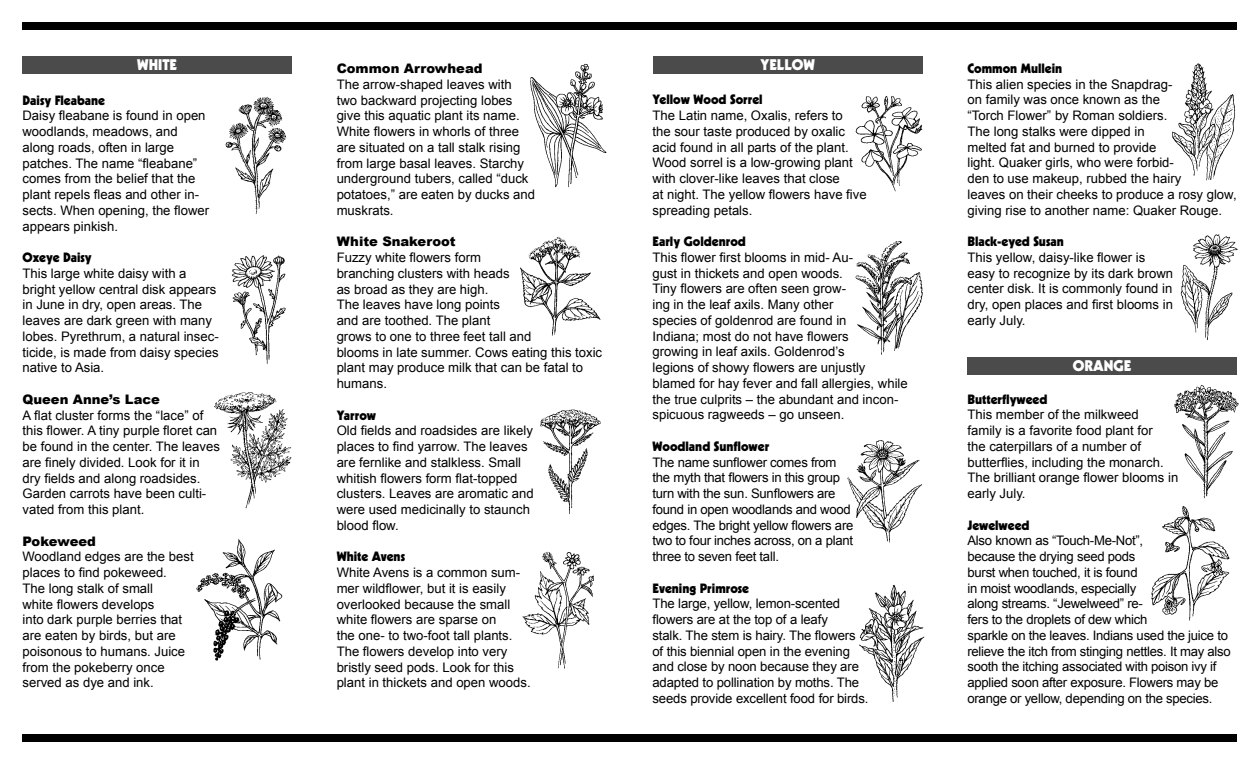
<style>
.page{position:relative;width:1260px;height:765px;background:#fff}
.page>*{position:absolute;margin:0;border:0;box-sizing:border-box;transform-origin:0 0}
.t1{font:900 15px "Kabel LT Std";color:#fff}
.t2{font:13.12px/15.8px "Arial";color:#000}
.t3{font:13.12px/15.8px "Arial";letter-spacing:-.02em;color:#000}
.t4{font:900 13.12px "Kabel LT Std";color:#000}
.t5{font:900 13.12px "Arial";color:#000}
</style>
<div class="page">
<div style="left:22px;top:735px;width:1216px;height:7px;background:#000"></div>
<img style="left:225px;top:97px;width:62px;height:117px">
<img style="left:231px;top:255px;width:55px;height:109px">
<img style="left:196px;top:539px;width:87px;height:122px">
<img style="left:530px;top:63px;width:77px;height:125px">
<img style="left:540px;top:409px;width:61px;height:106px">
<img style="left:522px;top:551px;width:72px;height:118px">
<img style="left:855px;top:241px;width:68px;height:114px">
<img style="left:847px;top:440px;width:75px;height:103px">
<img style="left:859px;top:585px;width:66px;height:117px">
<img style="left:1180px;top:234px;width:58px;height:106px">
<img style="left:1174px;top:385px;width:65px;height:114px">
<img style="left:855px;top:95px;width:68px;height:97px">
<img style="left:1172px;top:63px;width:64px;height:118px">
<img style="left:1151px;top:506px;width:79px;height:115px">
<img style="left:520px;top:236px;width:81px;height:100px">
<img style="left:214px;top:392px;width:78px;height:117px">
<div style="left:22px;top:22px;width:1216px;height:8px;background:#000"></div>
<div style="left:22px;top:56px;width:270px;height:17px;background:#4b4b4b"></div>
<div style="left:653px;top:56px;width:269px;height:17px;background:#4b4b4b"></div>
<div style="left:968px;top:357px;width:270px;height:18px;background:#4b4b4b"></div>
<p class="t1" style="left:137px;top:55px;width:41px">WHITE</p>
<p class="t1" style="left:761px;top:55px;width:56px">YELLOW</p>
<p class="t5" style="left:337px;top:59px;width:147px">Common Arrowhead</p>
<p class="t2" style="left:337px;top:76px;width:200px">The arrow-shaped leaves with two backward projecting lobes give this aquatic plant its name.<br>White flowers in whorls of three are situated on a tall stalk rising from large basal leaves. Starchy underground tubers, called “duck potatoes,” are eaten by ducks and muskrats.</p>
<p class="t5" style="left:337px;top:232px;width:121px">White Snakeroot</p>
<p class="t2" style="left:337px;top:250px;width:267px">Fuzzy white flowers form<br>branching clusters with heads<br>as broad as they are high.<br>The leaves have long points<br>and are toothed. The plant<br>grows to one to three feet tall and<br>blooms in late summer. Cows eating this toxic plant may produce milk that can be fatal to humans.</p>
<p class="t4" style="left:337px;top:407px;width:41px">Yarrow</p>
<p class="t2" style="left:337px;top:423px;width:198px">Old fields and roadsides are likely places to find yarrow. The leaves are fernlike and stalkless. Small whitish flowers form flat-topped clusters. Leaves are aromatic and were used medicinally to staunch blood flow.</p>
<p class="t4" style="left:337px;top:548px;width:70px">White Avens</p>
<p class="t2" style="left:337px;top:565px;width:196px">White Avens is a common sum&shy;mer wildflower, but it is easily overlooked because the small white flowers are sparse on<br>the one- to two-foot tall plants.<br>The flowers develop into very bristly seed pods. Look for this plant in thickets and open woods.</p>
<p class="t4" style="left:652px;top:91px;width:112px">Yellow Wood Sorrel</p>
<p class="t2" style="left:652px;top:108px;width:216px">The Latin name, Oxalis, refers to<br>the sour taste produced by oxalic acid found in all parts of the plant.<br>Wood sorrel is a low-growing plant with clover-like leaves that close<br>at night. The yellow flowers have five spreading petals.</p>
<p class="t4" style="left:652px;top:233px;width:95px">Early Goldenrod</p>
<p class="t2" style="left:652px;top:249px;width:257px">This flower first blooms in mid- Au-<br>gust in thickets and open woods.<br>Tiny flowers are often seen grow-<br>ing in the leaf axils. Many other<br>species of goldenrod are found in<br>Indiana; most do not have flowers<br>growing in leaf axils. Goldenrod’s<br>legions of showy flowers are unjustly blamed for hay fever and fall allergies, while the true culprits – the abundant and incon&shy;spicuous ragweeds – go unseen.</p>
<p class="t4" style="left:652px;top:438px;width:118px">Woodland Sunflower</p>
<p class="t3" style="left:652px;top:454px;width:202px">The name sunflower comes from the myth that flowers in this group turn with the sun. Sunflowers are found in open woodlands and wood edges. The bright yellow flowers are two to four inches across, on a plant three to seven feet tall.</p>
<p class="t4" style="left:652px;top:580px;width:98px">Evening Primrose</p>
<p class="t2" style="left:652px;top:596px;width:218px">The large, yellow, lemon-scented flowers are at the top of a leafy<br>stalk. The stem is hairy. The flowers of this biennial open in the evening and close by noon because they are adapted to pollination by moths. The seeds provide excellent food for birds.</p>
<p class="t4" style="left:22px;top:92px;width:84px">Daisy Fleabane</p>
<p class="t2" style="left:22px;top:108px;width:188px">Daisy fleabane is found in open woodlands, meadows, and along roads, often in large patches. The name “fleabane” comes from the belief that the plant repels fleas and other in&shy;sects. When opening, the flower appears pinkish.</p>
<p class="t4" style="left:22px;top:249px;width:71px">Oxeye Daisy</p>
<p class="t2" style="left:22px;top:266px;width:198px">This large white daisy with a bright yellow central disk appears in June in dry, open areas. The leaves are dark green with many lobes. Pyrethrum, a natural insec&shy;ticide, is made from daisy species native to Asia.</p>
<p class="t5" style="left:22px;top:390px;width:139px">Queen Anne’s Lace</p>
<p class="t2" style="left:22px;top:407px;width:199px">A flat cluster forms the “lace” of this flower. A tiny purple floret can be found in the center. The leaves are finely divided. Look for it in dry fields and along roadsides.<br>Garden carrots have been culti&shy;vated from this plant.</p>
<p class="t5" style="left:22px;top:531px;width:75px">Pokeweed</p>
<p class="t2" style="left:22px;top:549px;width:173px">Woodland edges are the best places to find pokeweed.<br>The long stalk of small<br>white flowers develops<br>into dark purple berries that are eaten by birds, but are poisonous to humans. Juice from the pokeberry once served as dye and ink.</p>
<p class="t4" style="left:968px;top:60px;width:96px">Common Mullein</p>
<p class="t2" style="left:968px;top:76px;width:271px">This alien species in the Snapdrag-<br>on family was once known as the<br>“Torch Flower” by Roman soldiers.<br>The long stalks were dipped in<br>melted fat and burned to provide<br>light. Quaker girls, who were forbid-<br>den to use makeup, rubbed the hairy<br>leaves on their cheeks to produce a rosy glow, giving rise to another name: Quaker Rouge.</p>
<p class="t4" style="left:968px;top:233px;width:98px">Black-eyed Susan</p>
<p class="t2" style="left:968px;top:250px;width:207px">This yellow, daisy-like flower is easy to recognize by its dark brown center disk. It is commonly found in dry, open places and first blooms in early July.</p>
<p class="t1" style="left:1073px;top:357px;width:60px">ORANGE</p>
<p class="t4" style="left:968px;top:391px;width:81px">Butterflyweed</p>
<p class="t2" style="left:968px;top:407px;width:173px">This member of the milkweed</p>
<p class="t2" style="left:968px;top:423px;width:212px">family is a favorite food plant for<br>the caterpillars of a number of butterflies, including the monarch.<br>The brilliant orange flower blooms in early July.</p>
<p class="t4" style="left:968px;top:517px;width:64px">Jewelweed</p>
<p class="t3" style="left:968px;top:533px;width:265px">Also known as “Touch-Me-Not”,<br>because the drying seed pods<br>burst when touched, it is found<br>in moist woodlands, especially<br>along streams. “Jewelweed” re-<br>fers to the droplets of dew which<br>sparkle on the leaves. Indians used the juice to relieve the itch from stinging nettles. It may also sooth the itching associated with poison ivy if applied soon after exposure. Flowers may be orange or yellow, depending on the species.</p>
</div>
